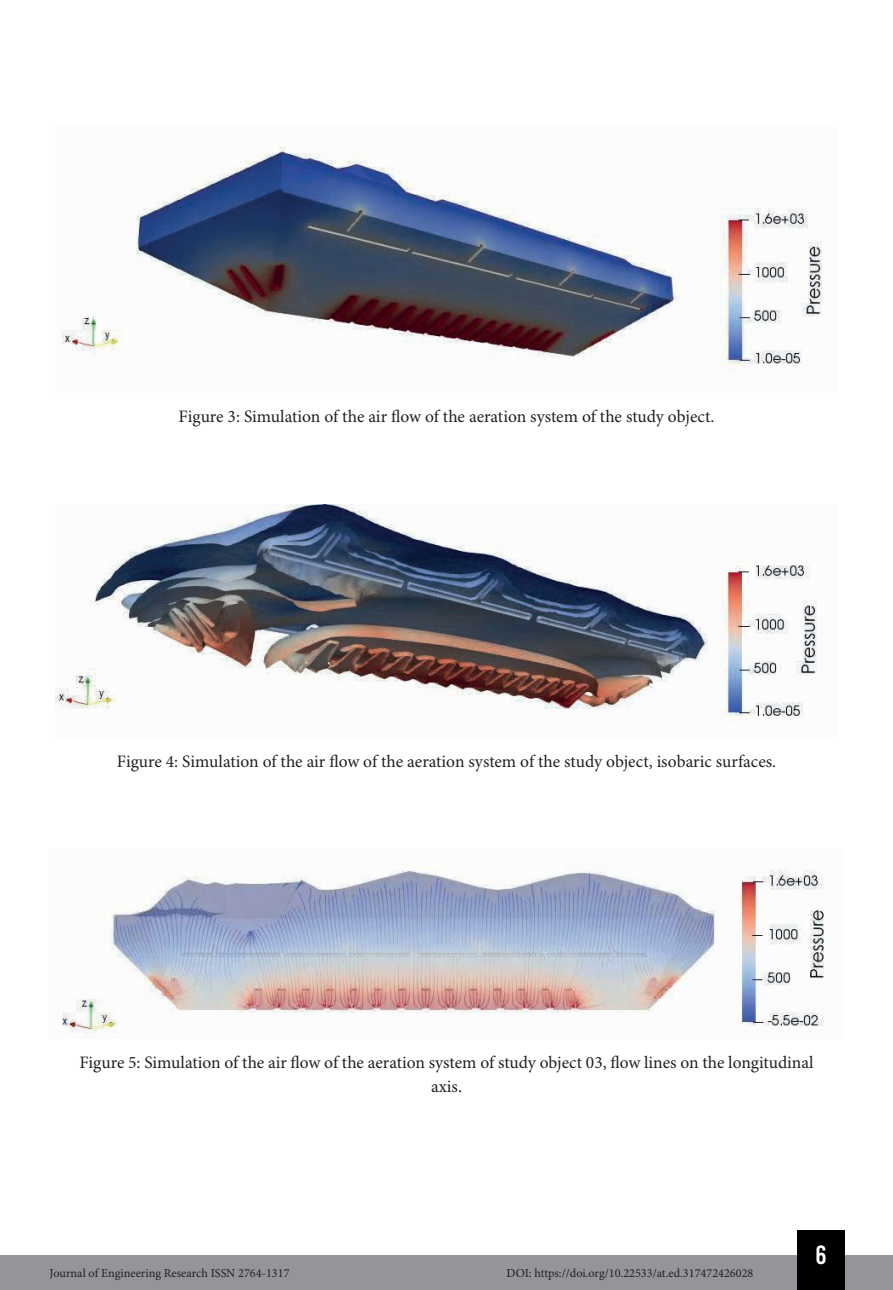
<style>
.page{position:relative;width:893px;height:1290px;background:#fff}
.page>*{position:absolute;margin:0;border:0;box-sizing:border-box;transform-origin:0 0}
.t1{font:26.25px "Bebas Kai";color:#fff}
.t2{font:17.5px/24.5px "Minion Pro";color:#231f20;text-align:center}
.t3{font:12.25px "Minion Pro";color:#231f20}
</style>
<div class="page">
<div style="left:0;top:1255px;width:893px;height:35px;background:#939598"></div>
<div style="left:797px;top:1230px;width:48px;height:60px;background:#000"></div>
<img style="left:62px;top:144px;width:760px;height:227px">
<img style="left:55px;top:505px;width:762px;height:218px">
<img style="left:62px;top:863px;width:762px;height:175px">
<p class="t2" style="left:179px;top:405px;width:537px">Figure 3: Simulation of the air flow of the aeration system of the study object.</p>
<p class="t2" style="left:117px;top:750px;width:661px">Figure 4: Simulation of the air flow of the aeration system of the study object, isobaric surfaces.</p>
<p class="t2" style="left:79px;top:1050px;width:736px">Figure 5: Simulation of the air flow of the aeration system of study object 03, flow lines on the longitudinal axis.</p>
<p class="t3" style="left:50px;top:1266px;width:241px">Journal of Engineering Research ISSN 2764-1317</p>
<p class="t3" style="left:506px;top:1266px;width:248px">DOI: https://doi.org/10.22533/at.ed.317472426028</p>
<h1 class="t1" style="left:815px;top:1241px;width:13px">6</h1>
</div>
